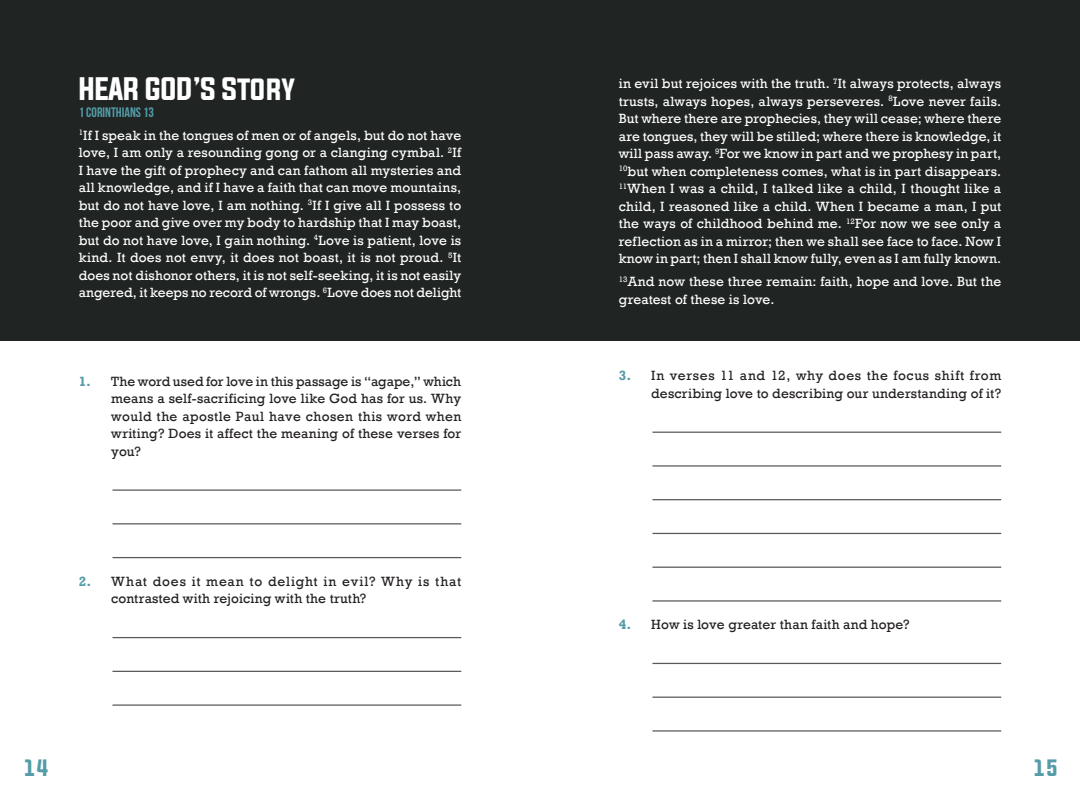
<style>
.page{position:relative;width:1080px;height:810px;background:#fff}
.page>*{position:absolute;margin:0;border:0;box-sizing:border-box;transform-origin:0 0}
.Session_Sub_Title{font:27.5px "Evogria";letter-spacing:-.025em;color:#fff}
.t1{font:20px "Evogria";color:#549ca8}
.Paragraph_Style_1{font:13.75px/17.5px "Rockwell";letter-spacing:.005em;color:#fff;text-align:justify}
.t2{font:13.75px/17.5px "Rockwell";letter-spacing:.02em;color:#231f20;text-align:justify}
.Paragraph_Style_1-2{font:700 13.75px "Bebas Neue";color:#549ca8}
.s1{font-weight:700;color:#549ca8}
</style>
<div class="page">
<div style="left:0;top:0;width:1080px;height:341px;background:#202423"></div>
<hr style="left:112px;top:489px;width:349px;height:2px;background:#5a5856">
<hr style="left:112px;top:523px;width:349px;height:1px;background:#5a5856">
<hr style="left:112px;top:557px;width:349px;height:1px;background:#5a5856">
<hr style="left:112px;top:637px;width:349px;height:1px;background:#5a5856">
<hr style="left:112px;top:671px;width:349px;height:1px;background:#5a5856">
<hr style="left:112px;top:704px;width:349px;height:2px;background:#5a5856">
<hr style="left:652px;top:432px;width:349px;height:1px;background:#5a5856">
<hr style="left:652px;top:465px;width:349px;height:2px;background:#5a5856">
<hr style="left:652px;top:499px;width:349px;height:1px;background:#5a5856">
<hr style="left:652px;top:533px;width:349px;height:1px;background:#5a5856">
<hr style="left:652px;top:567px;width:349px;height:1px;background:#5a5856">
<hr style="left:652px;top:600px;width:349px;height:2px;background:#5a5856">
<hr style="left:652px;top:663px;width:349px;height:1px;background:#5a5856">
<hr style="left:652px;top:697px;width:349px;height:1px;background:#5a5856">
<hr style="left:652px;top:730px;width:349px;height:2px;background:#5a5856">
<p class="Session_Sub_Title" style="left:79px;top:69px;width:218px">HEAR GOD’S Story</p>
<p class="Paragraph_Style_1-2" style="left:79px;top:104px;width:77px">1 CORINTHIANS 13</p>
<p class="Paragraph_Style_1" style="left:79px;top:127px;width:384px"><sup>1</sup>If I speak in the tongues of men or of angels, but do not have love, I am only a resounding gong or a clanging cymbal. <sup>2</sup>If I have the gift of prophecy and can fathom all mysteries and all knowledge, and if I have a faith that can move mountains, but do not have love, I am nothing. <sup>3</sup>If I give all I possess to the poor and give over my body to hardship that I may boast, but do not have love, I gain nothing. <sup>4</sup>Love is patient, love is kind. It does not envy, it does not boast, it is not proud. <sup>5</sup>It does not dishonor others, it is not self-seeking, it is not easily angered, it keeps no record of wrongs. <sup>6</sup>Love does not delight</p>
<p class="t2" style="left:111px;top:373px;width:352px;text-indent:-32px"><span class="s1">1.</span> The word used for love in this passage is “agape,” which means a self-sacrificing love like God has for us. Why would the apostle Paul have chosen this word when writing? Does it affect the meaning of these verses for you?</p>
<p class="t2" style="left:111px;top:573px;width:351px;text-indent:-32px"><span class="s1">2.</span> What does it mean to delight in evil? Why is that contrasted with rejoicing with the truth?</p>
<p class="Paragraph_Style_1" style="left:619px;top:75px;width:384px">in evil but rejoices with the truth. <sup>7</sup>It always protects, always trusts, always hopes, always perseveres. <sup>8</sup>Love never fails.<br>But where there are prophecies, they will cease; where there are tongues, they will be stilled; where there is knowledge, it will pass away. <sup>9</sup>For we know in part and we prophesy in part, <sup>10</sup>but when completeness comes, what is in part disappears.<br><sup>11</sup>When I was a child, I talked like a child, I thought like a child, I reasoned like a child. When I became a man, I put the ways of childhood behind me. <sup>12</sup>For now we see only a reflection as in a mirror; then we shall see face to face. Now I know in part; then I shall know fully, even as I am fully known.</p>
<p class="Paragraph_Style_1" style="left:619px;top:273px;width:384px"><sup>13</sup>And now these three remain: faith, hope and love. But the greatest of these is love.</p>
<p class="t2" style="left:619px;top:367px;width:384px;text-align:right"><span class="s1">3.</span> In verses 11 and 12, why does the focus shift from describing love to describing our understanding of it?</p>
<p class="t2" style="left:619px;top:616px;width:292px"><span class="s1">4.</span> How is love greater than faith and hope?</p>
<h2 class="t1" style="left:23px;top:754px;width:27px">14</h2>
<h2 class="t1" style="left:1033px;top:754px;width:27px">15</h2>
</div>
